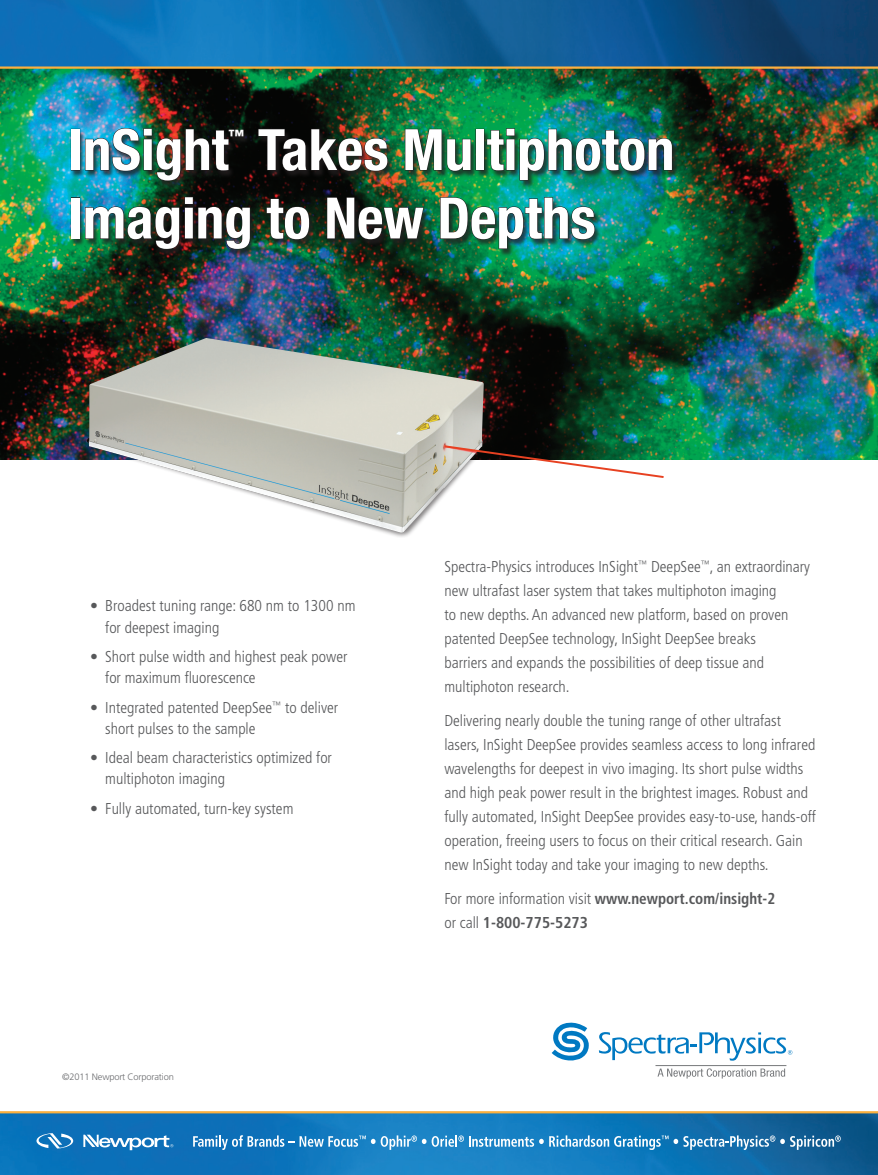
<style>
.page{position:relative;width:878px;height:1175px;background:#fff}
.page>*{position:absolute;margin:0;border:0;box-sizing:border-box;transform-origin:0 0}
.t1{font:700 condensed 57px/68.4px "Helvetica Neue";color:#fff}
.t2{font:300 condensed 15.75px/24px "Frutiger";color:#57585a}
.t3{font:700 condensed 15.75px/24px "Frutiger";color:#57585a;scale:.96 1}
.t4{font:700 condensed 15.75px "Helvetica Neue";color:#fff}
.t5{font:300 9.3px "Frutiger";letter-spacing:-.02em;color:#6c6d70}
.s1{font-weight:300}
</style>
<div class="page">
<img style="left:0;top:0;width:878px;height:460px">
<hr style="left:0;top:66px;width:878px;height:3px;background:#fbb03f">
<img style="left:0;top:1113px;width:878px;height:61px">
<svg style="left:551px;top:1022px;width:38px;height:39px"></svg>
<svg style="left:599px;top:1032px;width:193px;height:28px"></svg>
<svg style="left:657px;top:1068px;width:128px;height:10px"></svg>
<hr style="left:655px;top:1065px;width:131px;height:1px;background:#76787b">
<hr style="left:0;top:1111px;width:878px;height:2px;background:#fbb03f">
<svg style="left:36px;top:1133px;width:37px;height:15px"></svg>
<svg style="left:83px;top:1134px;width:90px;height:16px"></svg>
<svg style="left:193px;top:1135px;width:350px;height:14px;background:#519dd0"></svg>
<svg style="left:549px;top:1135px;width:235px;height:14px;background:#4f97c6"></svg>
<svg style="left:790px;top:1135px;width:50px;height:14px"></svg>
<div style="left:71px;top:130px;width:608px;height:127px;background:#231f20;opacity:.75"></div>
<div style="left:71px;top:129px;width:9px;height:41px;border:1px solid #231f20"></div>
<img style="left:85px;top:128px;width:159px;height:53px">
<img style="left:258px;top:128px;width:130px;height:43px">
<svg style="left:404px;top:128px;width:67px;height:43px;background:#195d35"></svg>
<div style="left:475px;top:129px;width:9px;height:41px;border:1px solid #231f20"></div>
<img style="left:486px;top:128px;width:186px;height:53px">
<div style="left:71px;top:197px;width:9px;height:42px;border:1px solid #231f20"></div>
<img style="left:85px;top:196px;width:165px;height:54px">
<svg style="left:266px;top:198px;width:44px;height:42px;background:#1b241a"></svg>
<svg style="left:326px;top:197px;width:98px;height:43px;background:#18291c"></svg>
<img style="left:440px;top:197px;width:155px;height:52px">
<div style="left:84px;top:429px;width:399px;height:108px;background:#231f20;opacity:.56"></div>
<img style="left:89px;top:338px;width:395px;height:195px">
<svg style="left:86px;top:432px;width:579px;height:99px"></svg>
<h1 class="t1" style="left:68px;top:115px;width:162px">InSight</h1>
<p class="t4" style="left:228px;top:126px;width:17px">™</p>
<h1 class="t1" style="left:68px;top:115px;width:608px;text-indent:190px">Takes Multiphoton<br>Imaging to New Depths</h1>
<p class="t2" style="left:105px;top:596px;width:252px;line-height:21px;text-indent:-15px">• Broadest tuning range: 680 nm to 1300 nm for deepest imaging</p>
<p class="t2" style="left:105px;top:646px;width:244px;line-height:21px;text-indent:-15px">• Short pulse width and highest peak power for maximum fluorescence</p>
<p class="t2" style="left:105px;top:697px;width:234px;line-height:21px;text-indent:-15px">• Integrated patented DeepSee<sup>™</sup> to deliver short pulses to the sample</p>
<p class="t2" style="left:105px;top:747px;width:228px;line-height:21px;text-indent:-15px">• Ideal beam characteristics optimized for multiphoton imaging</p>
<p class="t2" style="left:90px;top:797px;width:205px">• Fully automated, turn-key system</p>
<p class="t5" style="left:62px;top:1071px;width:113px">©2011 Newport Corporation</p>
<p class="t2" style="left:444px;top:555px;width:367px">Spectra-Physics introduces InSight<sup>™</sup> DeepSee<sup>™</sup>, an extraordinary new ultrafast laser system that takes multiphoton imaging<br>to new depths. An advanced new platform, based on proven patented DeepSee technology, InSight DeepSee breaks<br>barriers and expands the possibilities of deep tissue and multiphoton research.</p>
<p class="t2" style="left:444px;top:708px;width:373px">Delivering nearly double the tuning range of other ultrafast lasers, InSight DeepSee provides seamless access to long infrared wavelengths for deepest in vivo imaging. Its short pulse widths and high peak power result in the brightest images. Robust and fully automated, InSight DeepSee provides easy-to-use, hands-off operation, freeing users to focus on their critical research. Gain new InSight today and take your imaging to new depths.</p>
<p class="t3" style="left:444px;top:886px;width:346px"><span class="s1">For more information visit</span> www.newport.com/insight-2 <span class="s1">or call</span> 1-800-775-5273</p>
</div>
